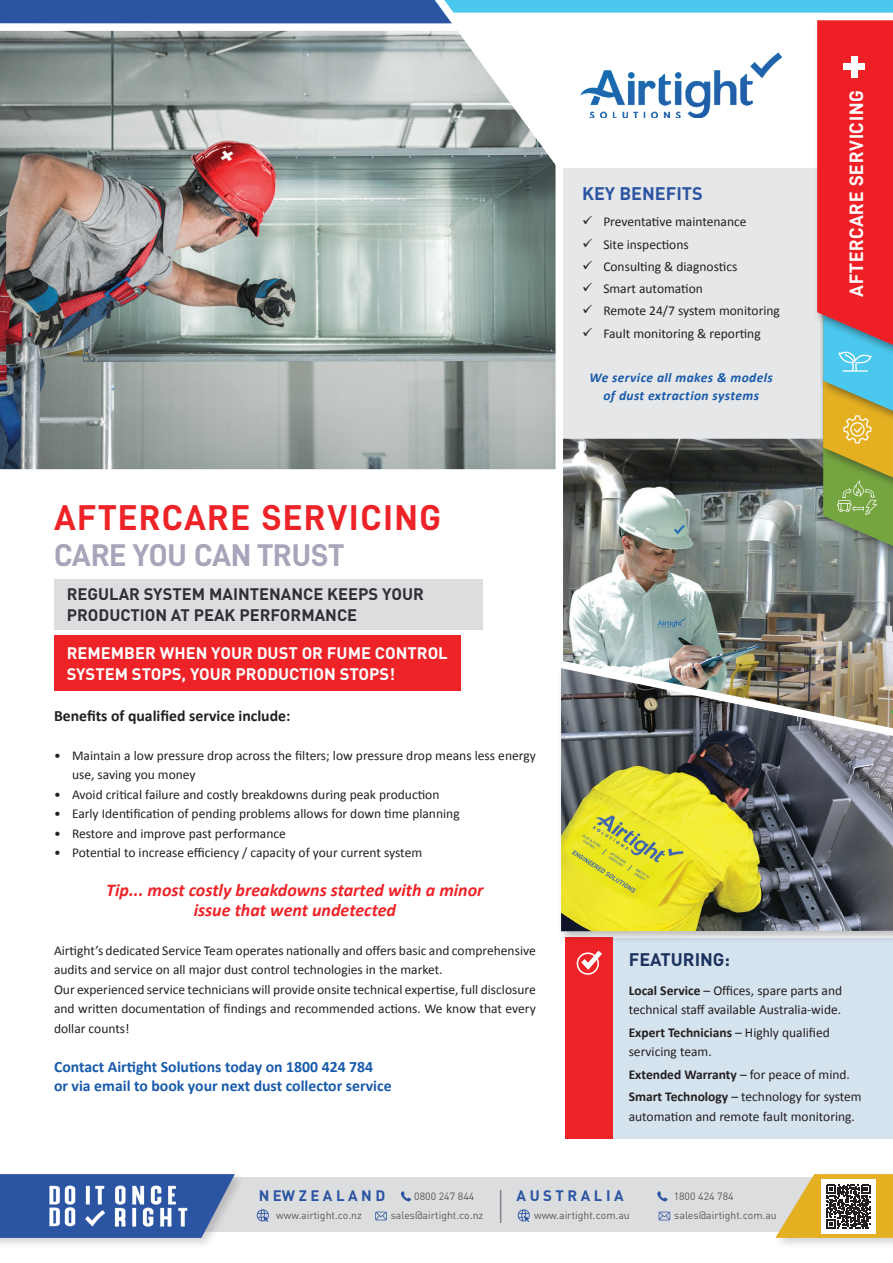
<style>
.page{position:relative;width:893px;height:1263px;background:#fff}
.page>*{position:absolute;margin:0;border:0;box-sizing:border-box;transform-origin:0 0}
.t1{font:36px "D DIN Bold";letter-spacing:.05em;color:#ed2328}
.t2{font:31.5px "D DIN Bold";color:#a6a5b9}
.t3{font:19.5px "D DIN Bold";letter-spacing:.04em;color:#fff}
.t4{font:italic 700 18px/19.5px "Calibri";color:#ed2328;text-align:center}
.t5{font:700 18px "DIN";color:#2b54a2}
.t6{font:700 18px "DIN";color:#1b315f}
.t7{font:700 16.5px/21px "DIN";color:#fff}
.t8{font:700 16.5px/21px "DIN";color:#2f2f37}
.t9{font:700 15.75px/19.5px "Calibri";color:#185aaa}
.t10{font:700 15.75px "Calibri";color:#231f20}
.t11{font:700 15px "DIN";color:#2b54a2}
.t12{font:13.5px/19.5px "Calibri";color:#231f20}
.t13{font:italic 700 13.5px/18px "Calibri";letter-spacing:.03em;color:#185aaa;text-align:center}
.t14{font:10.5px "DIN";color:#57585a}
.s1{font-weight:700}
</style>
<div class="page">
<div style="left:596px;top:939px;width:297px;height:200px;background:#d5e3ee"></div>
<div style="left:36px;top:1177px;width:857px;height:55px;background:#dcdddf"></div>
<div style="left:565px;top:938px;width:48px;height:201px;background:#ed2328"></div>
<div style="left:577px;top:952px;width:22px;height:23px;border:2px solid #fff;border-radius:50%"></div>
<svg style="left:576px;top:950px;width:26px;height:23px"></svg>
<div style="left:557px;top:660px;width:336px;height:283px;background:#231f20;opacity:.3"></div>
<img style="left:561px;top:747px;width:332px;height:184px">
<div style="left:772px;top:1170px;width:121px;height:80px;background:#231f20;opacity:.2"></div>
<svg style="left:257px;top:1209px;width:12px;height:13px"></svg>
<svg style="left:375px;top:1212px;width:12px;height:8px"></svg>
<svg style="left:401px;top:1191px;width:10px;height:10px"></svg>
<svg style="left:518px;top:1209px;width:12px;height:13px"></svg>
<svg style="left:659px;top:1212px;width:11px;height:8px"></svg>
<svg style="left:657px;top:1191px;width:11px;height:10px"></svg>
<hr style="left:500px;top:1190px;width:1px;height:33px;background:#808285">
<div style="left:0;top:1170px;width:246px;height:80px;background:#231f20;opacity:.2"></div>
<svg style="left:0;top:1174px;width:235px;height:64px;background:#4266a9"></svg>
<img style="left:47px;top:1183px;width:152px;height:46px">
<img style="left:420px;top:546px;width:473px;height:201px">
<div style="left:54px;top:636px;width:407px;height:55px;background:#ed2328"></div>
<div style="left:54px;top:580px;width:429px;height:50px;background:#dcdddf"></div>
<svg style="left:775px;top:1174px;width:118px;height:64px"></svg>
<svg style="left:0;top:0;width:893px;height:546px"></svg>
<h1 class="t1" style="left:54px;top:498px;width:388px">AFTERCARE SERVICING</h1>
<h2 class="t2" style="left:54px;top:538px;width:292px">CARE YOU CAN TRUST</h2>
<p class="t8" style="left:67px;top:583px;width:359px">REGULAR SYSTEM MAINTENANCE KEEPS YOUR<br>PRODUCTION AT PEAK PERFORMANCE</p>
<p class="t7" style="left:67px;top:642px;width:382px">REMEMBER WHEN YOUR DUST OR FUME CONTROL<br>SYSTEM STOPS, YOUR PRODUCTION STOPS!</p>
<p class="t10" style="left:54px;top:704px;width:238px">Benefits of qualified service include:</p>
<p class="t12" style="left:72px;top:745px;width:465px;text-indent:-18px">• Maintain a low pressure drop across the filters; low pressure drop means less energy use, saving you money</p>
<p class="t12" style="left:54px;top:784px;width:387px">• Avoid critical failure and costly breakdowns during peak production</p>
<p class="t12" style="left:54px;top:803px;width:407px">• Early Identification of pending problems allows for down time planning</p>
<p class="t12" style="left:54px;top:823px;width:233px">• Restore and improve past performance</p>
<p class="t12" style="left:54px;top:842px;width:370px">• Potential to increase efficiency / capacity of your current system</p>
<h3 class="t4" style="left:106px;top:880px;width:379px">Tip... most costly breakdowns started with a minor issue that went undetected</h3>
<p class="t12" style="left:54px;top:940px;width:483px">Airtight’s dedicated Service Team operates nationally and offers basic and comprehensive audits and service on all major dust control technologies in the market.<br>Our experienced service technicians will provide onsite technical expertise, full disclosure and written documentation of findings and recommended actions. We know that every dollar counts!</p>
<p class="t9" style="left:54px;top:1057px;width:339px">Contact Airtight Solutions today on 1800 424 784<br>or via email to book your next dust collector service</p>
<h3 class="t5" style="left:582px;top:182px;width:122px">KEY BENEFITS</h3>
<p class="t12" style="left:603px;top:210px;width:178px;line-height:22.2px">Preventative maintenance<br>Site inspections<br>Consulting &amp; diagnostics<br>Smart automation<br>Remote 24/7 system monitoring<br>Fault monitoring &amp; reporting</p>
<p class="t13" style="left:590px;top:368px;width:185px">We service all makes &amp; models of dust extraction systems</p>
<h3 class="t3" style="left:846px;top:297px;width:208px;rotate:-90deg">AFTERCARE SERVICING</h3>
<h3 class="t6" style="left:629px;top:948px;width:103px">FEATURING:</h3>
<p class="t12" style="left:629px;top:980px;width:215px"><span class="s1">Local Service</span> – Offices, spare parts and technical staff available Australia-wide.</p>
<p class="t12" style="left:629px;top:1022px;width:203px"><span class="s1">Expert Technicians</span> – Highly qualified servicing team.</p>
<p class="t12" style="left:629px;top:1062px;width:235px;line-height:22.5px"><span class="s1">Extended Warranty</span> – for peace of mind.<br><span class="s1">Smart Technology</span> – technology for system</p>
<p class="t12" style="left:629px;top:1106px;width:228px">automation and remote fault monitoring.</p>
<p class="t14" style="left:414px;top:1190px;width:62px">0800 247 844</p>
<p class="t11" style="left:517px;top:1185px;width:109px">A U S T R A L I A</p>
<p class="t14" style="left:534px;top:1208px;width:97px">www.airtight.com.au</p>
<p class="t14" style="left:674px;top:1208px;width:104px">sales@airtight.com.au</p>
<p class="t11" style="left:259px;top:1185px;width:128px">N EW Z E A L A N D</p>
<p class="t14" style="left:276px;top:1208px;width:87px">www.airtight.co.nz</p>
<p class="t14" style="left:391px;top:1208px;width:94px">sales@airtight.co.nz</p>
<p class="t14" style="left:674px;top:1190px;width:62px">1800 424 784</p>
</div>
